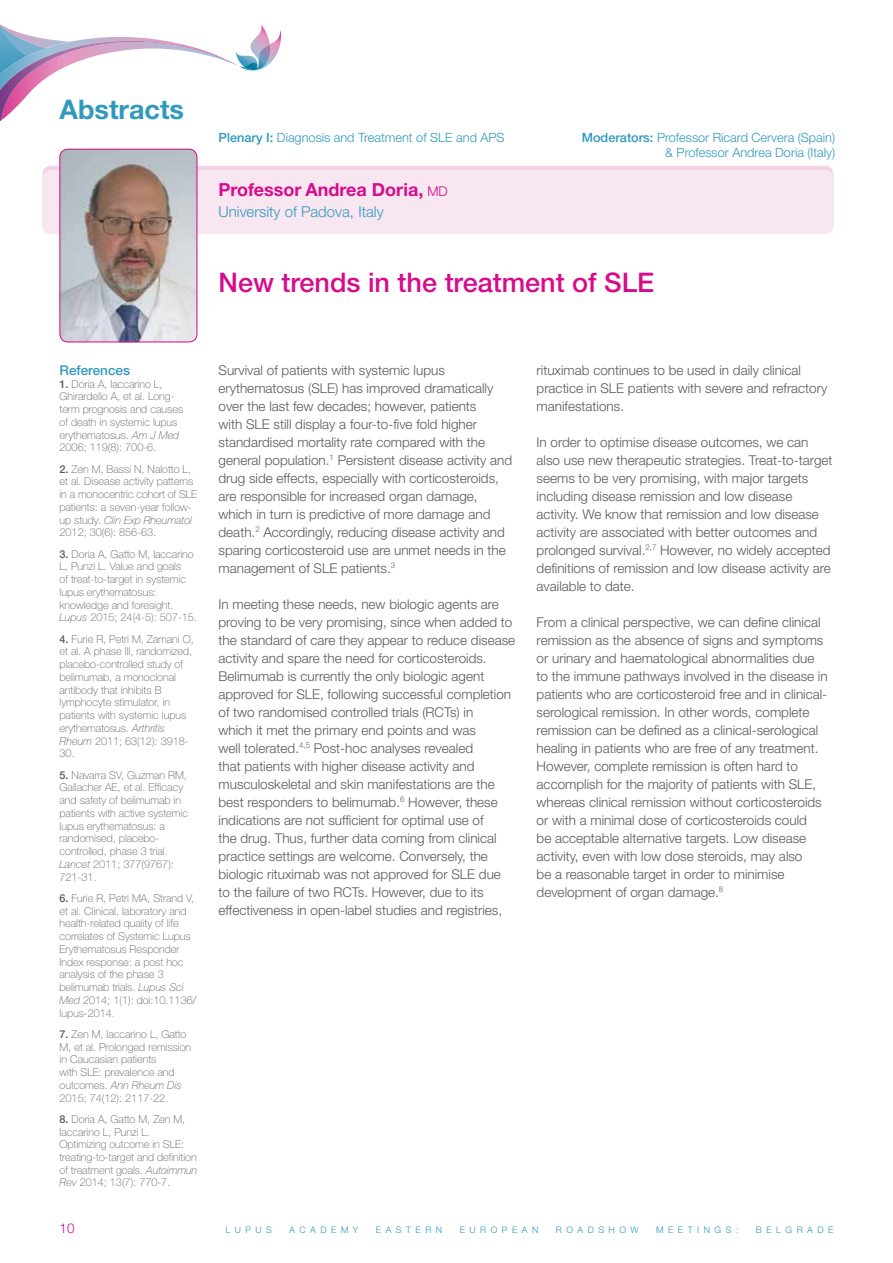
<style>
.page{position:relative;width:893px;height:1263px;background:#fff}
.page>*{position:absolute;margin:0;border:0;box-sizing:border-box;transform-origin:0 0}
.t1{font:500 27px "Helvetica Neue CE";color:#d70b8c}
.t2{font:700 27px "Helvetica Neue CE";color:#3099be}
.t3{font:700 18px "Helvetica Neue CE";color:#d70b8c}
.t4{font:300 15px "Helvetica Neue CE";color:#3099be}
.t5{font:300 13.5px/18px "Helvetica Neue CE";color:#58595b}
.t6{font:500 13.5px "Helvetica Neue CE";color:#3099be}
.t7{font:300 13.5px "Helvetica Neue CE";color:#d70b8c}
.t8{font:300 12.75px/15px "Helvetica Neue CE";color:#3099be;text-align:right}
.t9{font:100 10.8px/12.8px "Helvetica Neue CE";color:#58595b}
.t10{font:300 9px "Helvetica Neue CE";letter-spacing:.5em;color:#3099be}
.s1{font-weight:500}
.s2{font-weight:300;font-size:13.5px}
.s3{font-style:italic}
</style>
<div class="page">
<svg style="left:0;top:24px;width:281px;height:97px"></svg>
<div style="left:43px;top:166px;width:790px;height:68px;background:#f3d3e5;border-radius:9px"></div>
<div style="left:43px;top:170px;width:790px;height:64px;background:#f8e7f1;border-radius:9px"></div>
<img style="left:60px;top:149px;width:137px;height:193px">
<div style="left:60px;top:149px;width:137px;height:193px;border:1px solid #d70b8c;border-radius:8px"></div>
<h1 class="t2" style="left:60px;top:93px;width:126px">Abstracts</h1>
<p class="t8" style="left:219px;top:130px;width:277px"><span class="s1">Plenary I:</span> Diagnosis and Treatment of SLE and APS</p>
<p class="t8" style="left:582px;top:130px;width:255px"><span class="s1">Moderators:</span> Professor Ricard Cervera (Spain) &amp; Professor Andrea Doria (Italy)</p>
<h2 class="t3" style="left:219px;top:179px;width:220px">Professor Andrea Doria, <span class="s2">MD</span></h2>
<p class="t4" style="left:219px;top:203px;width:167px">University of Padova, Italy</p>
<h1 class="t1" style="left:219px;top:266px;width:437px">New trends in the treatment of SLE</h1>
<p class="t6" style="left:60px;top:362px;width:72px">References</p>
<p class="t9" style="left:60px;top:378px;width:125px"><span class="s1">1.</span> Doria A, Iaccarino L,<br>Ghirardello A, et al. Long&shy;term prognosis and causes of death in systemic lupus erythematosus. <span class="s3">Am J Med<br></span>2006; 119(8): 700-6.</p>
<p class="t9" style="left:60px;top:463px;width:139px"><span class="s1">2.</span> Zen M, Bassi N, Nalotto L, et al. Disease activity patterns in a monocentric cohort of SLE patients: a seven-year follow&shy;up study. <span class="s3">Clin Exp Rheumatol<br></span>2012; 30(6): 856-63.</p>
<p class="t9" style="left:60px;top:548px;width:139px"><span class="s1">3.</span> Doria A, Gatto M, Iaccarino<br>L, Punzi L. Value and goals<br>of treat-to-target in systemic lupus erythematosus: knowledge and foresight.<br><span class="s3">Lupus</span> 2015; 24(4-5): 507-15.</p>
<p class="t9" style="left:60px;top:632px;width:136px"><span class="s1">4.</span> Furie R, Petri M, Zamani O, et al. A phase III, randomized, placebo-controlled study of belimumab, a monoclonal antibody that inhibits B lymphocyte stimulator, in patients with systemic lupus erythematosus. <span class="s3">Arthritis<br>Rheum</span> 2011; 63(12): 3918-<br>30.</p>
<p class="t9" style="left:60px;top:768px;width:130px"><span class="s1">5.</span> Navarra SV, Guzman RM,<br>Gallacher AE, et al. Efficacy and safety of belimumab in patients with active systemic lupus erythematosus: a randomised, placebo&shy;controlled, phase 3 trial.<br><span class="s3">Lancet</span> 2011; 377(9767):<br>721-31.</p>
<p class="t9" style="left:60px;top:892px;width:138px"><span class="s1">6.</span> Furie R, Petri MA, Strand V, et al. Clinical, laboratory and health-related quality of life correlates of Systemic Lupus<br>Erythematosus Responder<br>Index response: a post hoc analysis of the phase 3 belimumab trials. <span class="s3">Lupus Sci<br>Med</span> 2014; 1(1): doi:10.1136/ lupus-2014.</p>
<p class="t9" style="left:60px;top:1028px;width:133px"><span class="s1">7.</span> Zen M, Iaccarino L, Gatto<br>M, et al. Prolonged remission in Caucasian patients<br>with SLE: prevalence and outcomes. <span class="s3">Ann Rheum Dis<br></span>2015; 74(12): 2117-22.</p>
<p class="t9" style="left:60px;top:1113px;width:139px"><span class="s1">8.</span> Doria A, Gatto M, Zen M,<br>Iaccarino L, Punzi L.<br>Optimizing outcome in SLE: treating-to-target and definition of treatment goals. <span class="s3">Autoimmun<br>Rev</span> 2014; 13(7): 770-7.</p>
<p class="t5" style="left:219px;top:361px;width:295px">Survival of patients with systemic lupus erythematosus (SLE) has improved dramatically over the last few decades; however, patients<br>with SLE still display a four-to-five fold higher standardised mortality rate compared with the general population.<sup>1</sup> Persistent disease activity and drug side effects, especially with corticosteroids, are responsible for increased organ damage, which in turn is predictive of more damage and death.<sup>2</sup> Accordingly, reducing disease activity and sparing corticosteroid use are unmet needs in the management of SLE patients.<sup>3</sup></p>
<p class="t5" style="left:219px;top:595px;width:298px">In meeting these needs, new biologic agents are proving to be very promising, since when added to the standard of care they appear to reduce disease activity and spare the need for corticosteroids.<br>Belimumab is currently the only biologic agent approved for SLE, following successful completion of two randomised controlled trials (RCTs) in<br>which it met the primary end points and was<br>well tolerated.<sup>4,5</sup> Post-hoc analyses revealed<br>that patients with higher disease activity and musculoskeletal and skin manifestations are the best responders to belimumab.<sup>6</sup> However, these indications are not sufficient for optimal use of<br>the drug. Thus, further data coming from clinical practice settings are welcome. Conversely, the biologic rituximab was not approved for SLE due to the failure of two RCTs. However, due to its effectiveness in open-label studies and registries,</p>
<p class="t5" style="left:537px;top:361px;width:292px">rituximab continues to be used in daily clinical practice in SLE patients with severe and refractory manifestations.</p>
<p class="t5" style="left:537px;top:433px;width:297px">In order to optimise disease outcomes, we can also use new therapeutic strategies. Treat-to-target seems to be very promising, with major targets including disease remission and low disease activity. We know that remission and low disease activity are associated with better outcomes and prolonged survival.<sup>2,7</sup> However, no widely accepted definitions of remission and low disease activity are available to date.</p>
<p class="t5" style="left:537px;top:613px;width:293px">From a clinical perspective, we can define clinical remission as the absence of signs and symptoms or urinary and haematological abnormalities due to the immune pathways involved in the disease in patients who are corticosteroid free and in clinical&shy;serological remission. In other words, complete remission can be defined as a clinical-serological healing in patients who are free of any treatment.<br>However, complete remission is often hard to accomplish for the majority of patients with SLE, whereas clinical remission without corticosteroids or with a minimal dose of corticosteroids could<br>be acceptable alternative targets. Low disease activity, even with low dose steroids, may also<br>be a reasonable target in order to minimise development of organ damage.<sup>8</sup></p>
<p class="t7" style="left:60px;top:1220px;width:17px">10</p>
<p class="t10" style="left:225px;top:1224px;width:48px">Lupus</p>
<p class="t10" style="left:289px;top:1224px;width:71px">Academy</p>
<p class="t10" style="left:376px;top:1224px;width:9px">Ea</p>
<p class="t10" style="left:396px;top:1224px;width:48px">stern</p>
<p class="t10" style="left:460px;top:1224px;width:80px">European</p>
<p class="t10" style="left:556px;top:1224px;width:84px">Roadshow</p>
<p class="t10" style="left:656px;top:1224px;width:84px">M eetings:</p>
<p class="t10" style="left:756px;top:1224px;width:79px">Belgrade</p>
</div>
